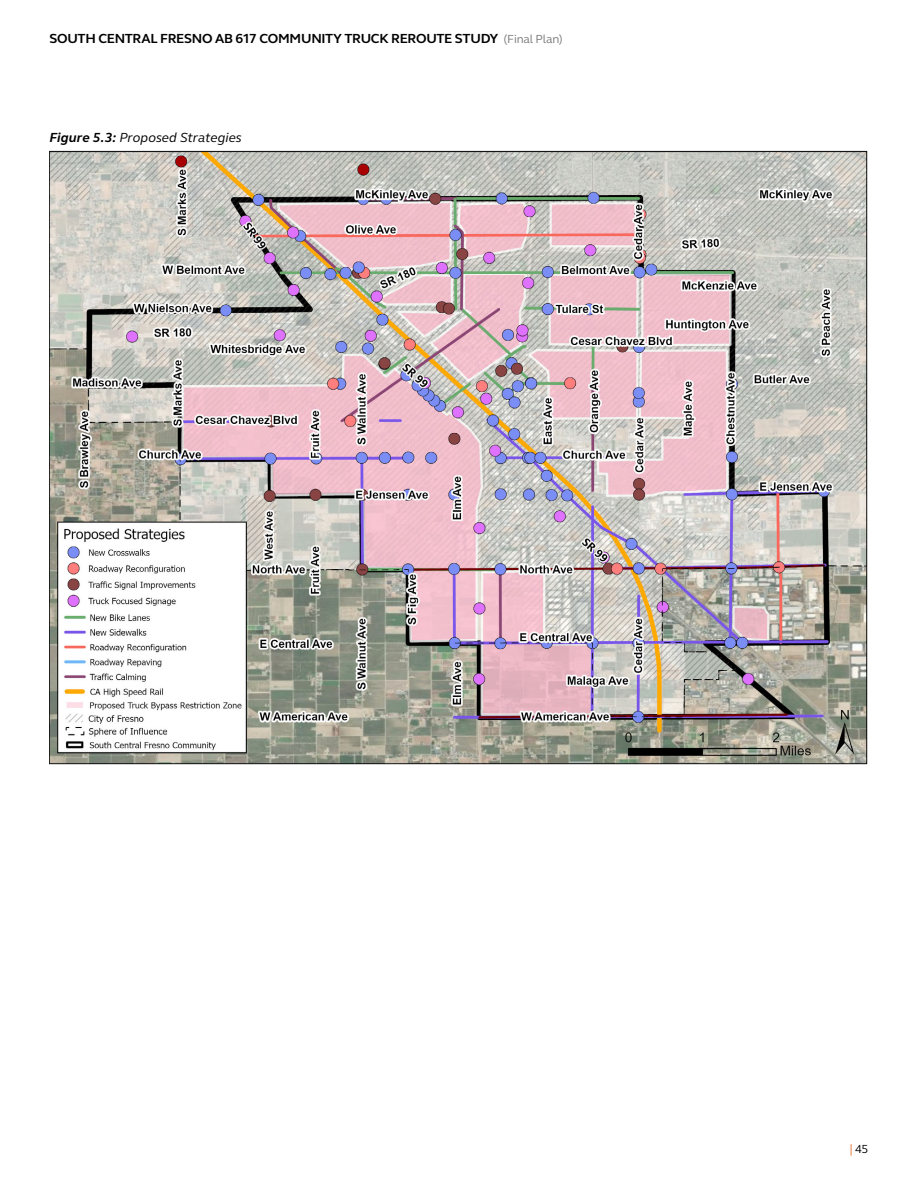
<style>
.page{position:relative;width:918px;height:1188px;background:#fff}
.page>*{position:absolute;margin:0;border:0;box-sizing:border-box;transform-origin:0 0}
.t1{font:700 13.5px "FS Elliot Pro";letter-spacing:-.025em;color:#000}
.t2{font:italic 13.5px "FS Elliot Pro";letter-spacing:.005em;color:#000}
.t3{font:12px "FS Elliot Pro";color:#000}
.s1{font-weight:400;font-size:12px;color:#7c7b7a}
.s2{font-weight:700}
.s3{color:#e76a25}
</style>
<div class="page">
<img style="left:50px;top:150px;width:818px;height:615px">
<p class="t1" style="left:50px;top:30px;width:515px">SOUTH CENTRAL FRESNO AB 617 COMMUNITY TRUCK REROUTE STUDY <span class="s1">(Final Plan)</span></p>
<p class="t2" style="left:50px;top:129px;width:194px"><span class="s2">Figure 5.3:</span> Proposed Strategies</p>
<p class="t3" style="left:850px;top:1141px;width:20px"><span class="s3">|</span> 45</p>
</div>
